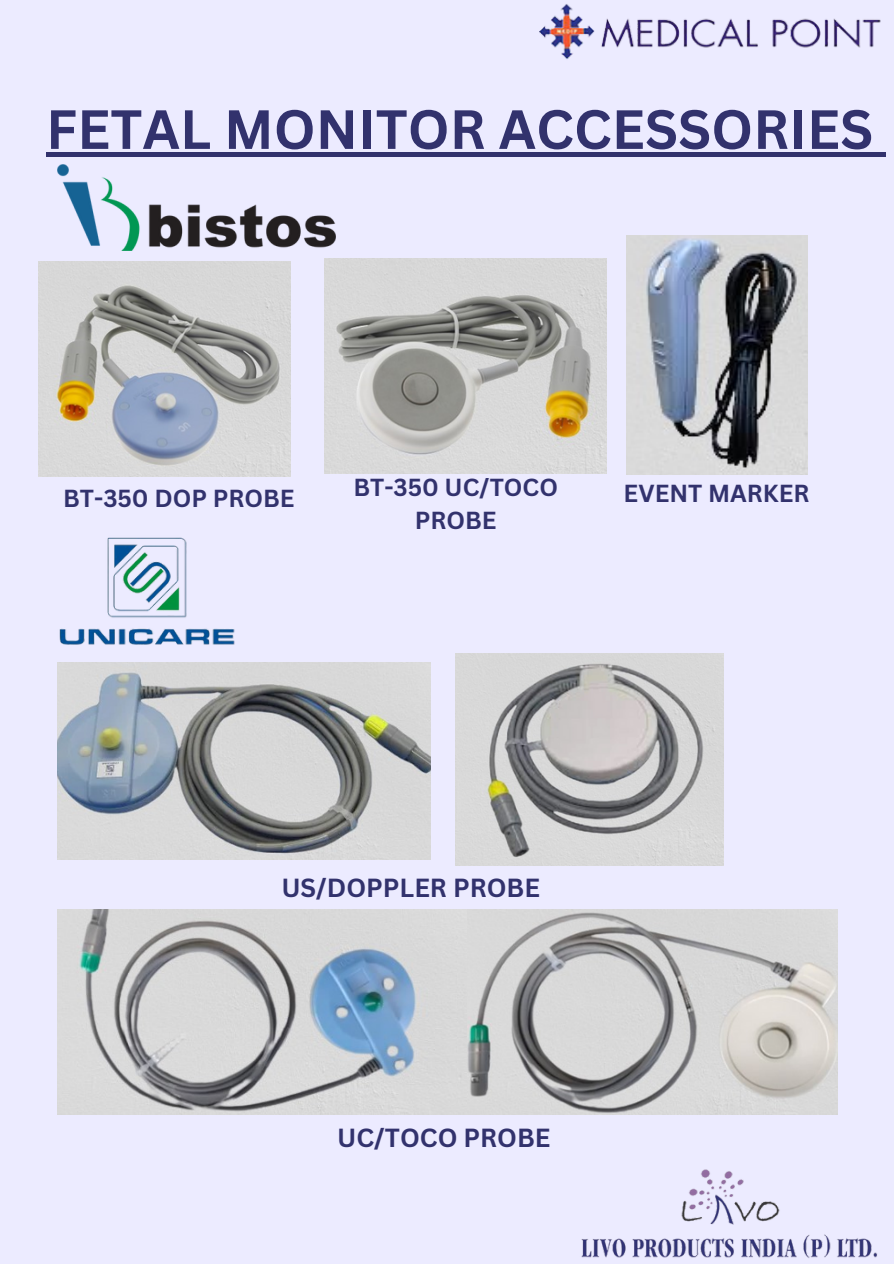
<style>
.page{position:relative;width:894px;height:1264px;background:#fff}
.page>*{position:absolute;margin:0;border:0;box-sizing:border-box;transform-origin:0 0}
.t1{font:700 54px "Canva Sans";color:#32326d}
.t2{font:700 25.5px "Canva Sans";color:#32326d}
.t3{font:700 24px/32.7px "Canva Sans";color:#32326d;text-align:center}
</style>
<div class="page">
<div style="left:0;top:0;width:893px;height:1263px;background:#ecebff"></div>
<img style="left:539px;top:4px;width:342px;height:55px">
<img style="left:38px;top:261px;width:252px;height:215px">
<img style="left:324px;top:258px;width:282px;height:215px">
<img style="left:58px;top:662px;width:372px;height:197px">
<img style="left:455px;top:653px;width:268px;height:212px">
<img style="left:58px;top:910px;width:779px;height:204px">
<img style="left:626px;top:236px;width:181px;height:238px">
<img style="left:58px;top:165px;width:277px;height:85px">
<img style="left:59px;top:537px;width:176px;height:108px">
<div style="left:46px;top:152px;width:827px;height:5px;background:#32326d"></div>
<div style="left:873px;top:152px;width:12px;height:5px;background:#32326d"></div>
<img style="left:581px;top:1169px;width:296px;height:89px">
<p class="t1" style="left:46px;top:91px;width:828px">FETAL MONITOR ACCESSORIES</p>
<h1 class="t3" style="left:63px;top:481px;width:233px">BT-350 DOP PROBE</h1>
<p class="t3" style="left:353px;top:470px;width:206px">BT-350 UC/TOCO<br>PROBE</p>
<p class="t3" style="left:623px;top:476px;width:187px">EVENT MARKER</p>
<p class="t2" style="left:281px;top:870px;width:260px">US/DOPPLER PROBE</p>
<p class="t2" style="left:337px;top:1120px;width:215px">UC/TOCO PROBE</p>
</div>
